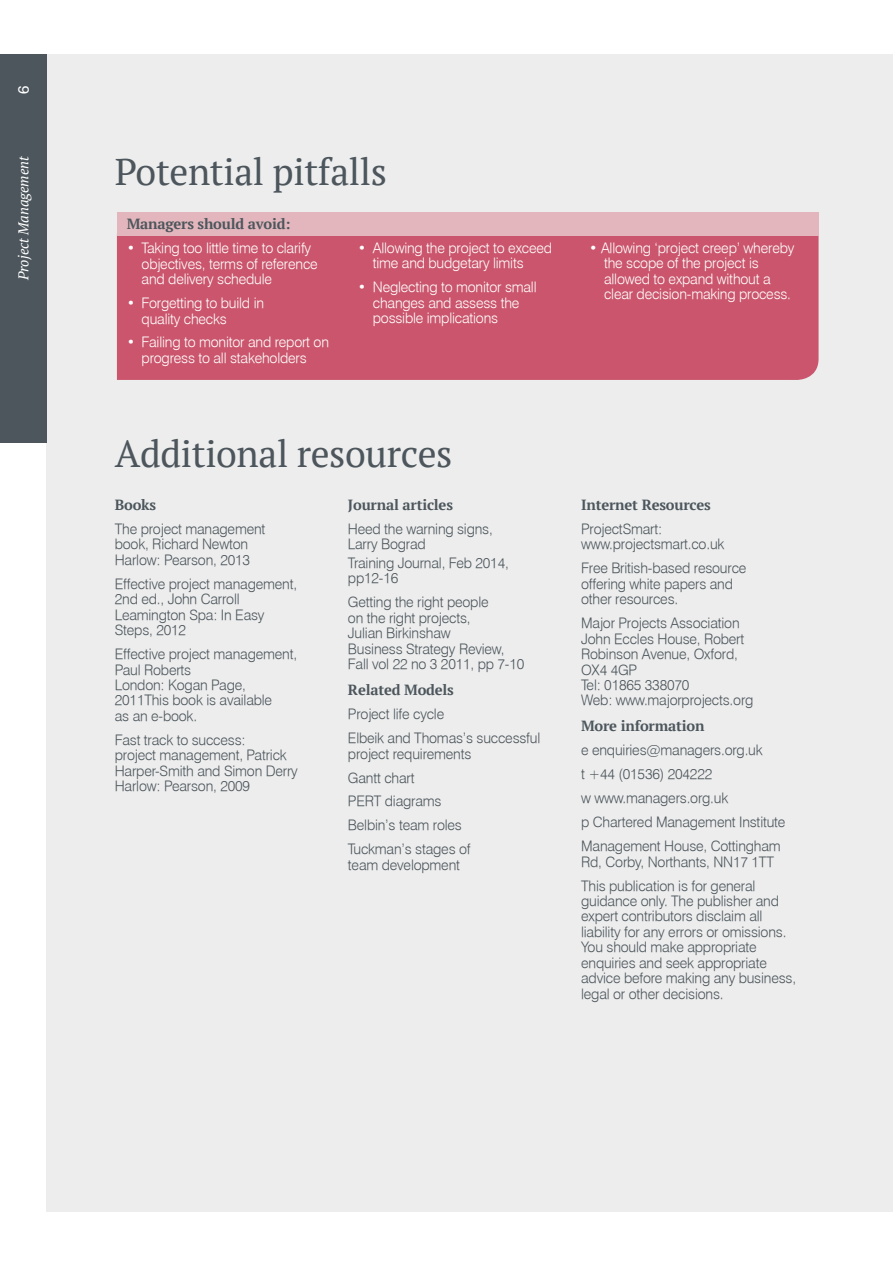
<style>
.page{position:relative;width:893px;height:1263px;background:#fff}
.page>*{position:absolute;margin:0;border:0;box-sizing:border-box;transform-origin:0 0}
.t1{font:37.5px "PT Serif";letter-spacing:-.01em;color:#4c565c}
.t2{font:15px "Swiss 721 BT";color:#fff}
.Heading{font:700 14.7px "PT Serif";letter-spacing:-.015em;color:#4c565c}
.Body_copy{font:14.25px/15.5px "Swiss 721 Light BT";letter-spacing:-.015em;color:#4c565c}
.Body_copy-2{font:14.25px/15.5px "Swiss 721 Light BT";letter-spacing:-.015em;color:#fff}
.t3{font:italic 14.25px "PT Serif";letter-spacing:-.005em;color:#fff}
</style>
<div class="page">
<div style="left:46px;top:54px;width:847px;height:1158px;background:#ededed"></div>
<div style="left:0;top:54px;width:46px;height:388px;background:#4c565c"></div>
<div style="left:117px;top:236px;width:702px;height:144px;background:#ca556c"></div>
<div style="left:117px;top:213px;width:702px;height:23px;background:#e2b6bc"></div>
<p class="t2" style="left:14px;top:94px;width:10px;rotate:-90deg">6</p>
<p class="t3" style="left:15px;top:280px;width:126px;rotate:-90deg">Project Management</p>
<p class="t1" style="left:115px;top:148px;width:274px">Potential pitfalls</p>
<p class="Heading" style="left:127px;top:214px;width:165px">Managers should avoid:</p>
<p class="Body_copy-2" style="left:142px;top:240px;width:178px;text-indent:-15px">• Taking too little time to clarify objectives, terms of reference and delivery schedule</p>
<p class="Body_copy-2" style="left:142px;top:295px;width:124px;text-indent:-15px">• Forgetting to build in quality checks</p>
<p class="Body_copy-2" style="left:127px;top:335px;width:204px;text-align:center">• Failing to monitor and report on progress to all stakeholders</p>
<p class="Body_copy-2" style="left:373px;top:240px;width:181px;text-indent:-15px">• Allowing the project to exceed time and budgetary limits</p>
<p class="Body_copy-2" style="left:373px;top:279px;width:165px;text-indent:-15px">• Neglecting to monitor small changes and assess the possible implications</p>
<p class="t1" style="left:115px;top:429px;width:339px">Additional resources</p>
<p class="Heading" style="left:115px;top:495px;width:43px">Books</p>
<p class="Body_copy" style="left:115px;top:521px;width:152px">The project management book, Richard Newton<br>Harlow: Pearson, 2013</p>
<p class="Body_copy" style="left:115px;top:576px;width:184px">Effective project management,<br>2nd ed., John Carroll<br>Leamington Spa: In Easy<br>Steps, 2012</p>
<p class="Body_copy" style="left:115px;top:646px;width:184px">Effective project management,<br>Paul Roberts<br>London: Kogan Page,<br>2011This book is available<br>as an e-book.</p>
<p class="Body_copy" style="left:115px;top:732px;width:185px">Fast track to success:<br>project management, Patrick<br>Harper-Smith and Simon Derry<br>Harlow: Pearson, 2009</p>
<p class="Heading" style="left:348px;top:495px;width:107px">Journal articles</p>
<p class="Body_copy" style="left:348px;top:521px;width:146px">Heed the warning signs,<br>Larry Bograd</p>
<p class="Body_copy" style="left:348px;top:555px;width:162px">Training Journal, Feb 2014, pp12-16</p>
<p class="Body_copy" style="left:348px;top:594px;width:178px">Getting the right people<br>on the right projects,<br>Julian Birkinshaw<br>Business Strategy Review,<br>Fall vol 22 no 3 2011, pp 7-10</p>
<p class="Heading" style="left:348px;top:680px;width:107px">Related Models</p>
<p class="Body_copy" style="left:348px;top:706px;width:98px">Project life cycle</p>
<p class="Body_copy" style="left:348px;top:730px;width:194px">Elbeik and Thomas’s successful project requirements</p>
<p class="Body_copy" style="left:348px;top:769px;width:68px">Gantt chart</p>
<p class="Body_copy" style="left:348px;top:793px;width:95px">PERT diagrams</p>
<p class="Body_copy" style="left:348px;top:817px;width:115px">Belbin’s team roles</p>
<p class="Body_copy" style="left:348px;top:841px;width:124px">Tuckman’s stages of team development</p>
<p class="Body_copy-2" style="left:604px;top:240px;width:192px;text-indent:-15px">• Allowing ‘project creep’ whereby the scope of the project is allowed to expand without a clear decision-making process.</p>
<p class="Heading" style="left:581px;top:495px;width:131px">Internet Resources</p>
<p class="Body_copy" style="left:581px;top:521px;width:145px">ProjectSmart: www.projectsmart.co.uk</p>
<p class="Body_copy" style="left:581px;top:560px;width:167px">Free British-based resource offering white papers and other resources.</p>
<p class="Body_copy" style="left:581px;top:615px;width:174px">Major Projects Association<br>John Eccles House, Robert<br>Robinson Avenue, Oxford,<br>OX4 4GP<br>Tel: 01865 338070<br>Web: www.majorprojects.org</p>
<p class="Heading" style="left:581px;top:716px;width:125px">More information</p>
<p class="Body_copy" style="left:581px;top:742px;width:183px">e enquiries@managers.org.uk</p>
<p class="Body_copy" style="left:581px;top:766px;width:133px">t +44 (01536) 204222</p>
<p class="Body_copy" style="left:581px;top:790px;width:149px">w www.managers.org.uk</p>
<p class="Body_copy" style="left:581px;top:814px;width:206px">p Chartered Management Institute</p>
<p class="Body_copy" style="left:581px;top:838px;width:201px">Management House, Cottingham<br>Rd, Corby, Northants, NN17 1TT</p>
<p class="Body_copy" style="left:581px;top:878px;width:216px">This publication is for general guidance only. The publisher and expert contributors disclaim all liability for any errors or omissions.<br>You should make appropriate enquiries and seek appropriate advice before making any business, legal or other decisions.</p>
</div>
